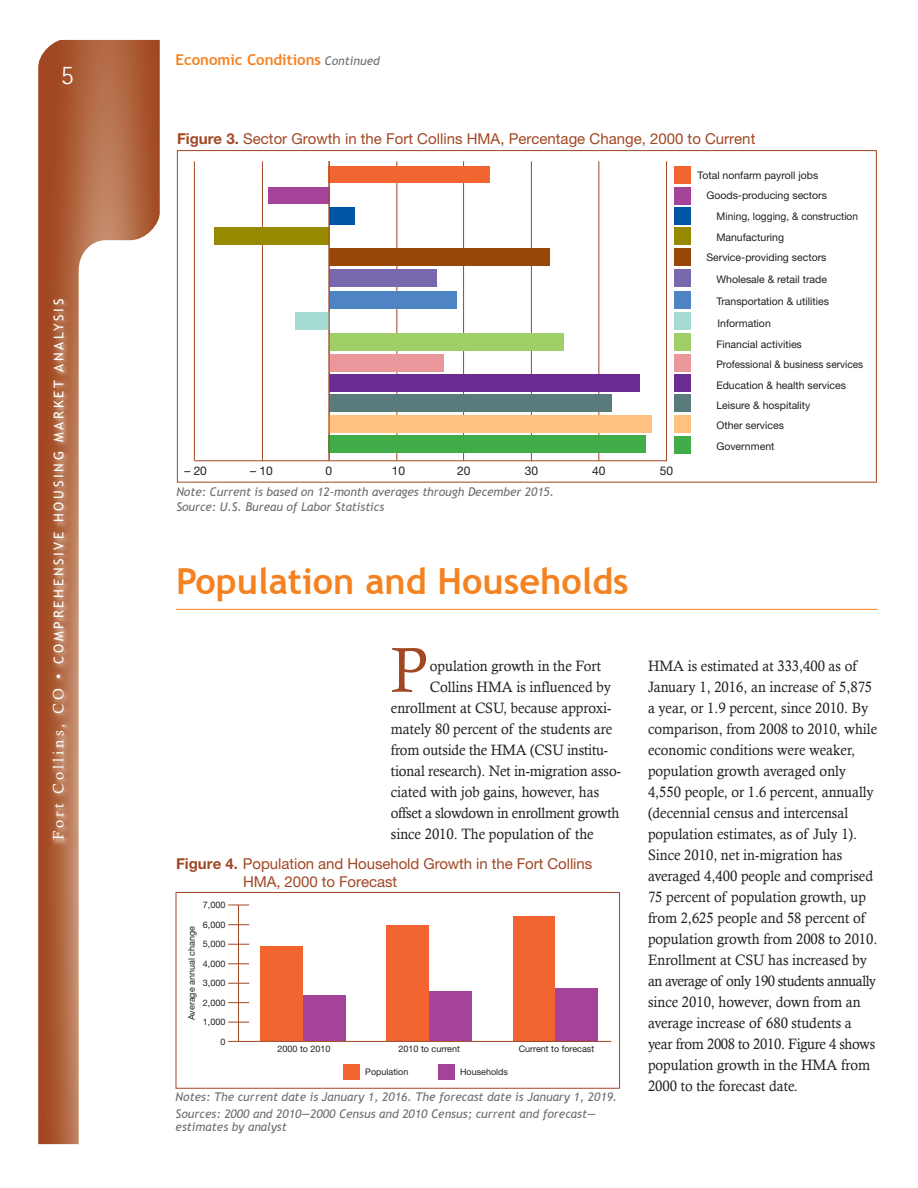
<style>
.page{position:relative;width:918px;height:1188px;background:#fff}
.page>*{position:absolute;margin:0;border:0;box-sizing:border-box;transform-origin:0 0}
.body_text{font:63.75px "Calisto";color:#a14723;scale:.95 1}
.level1{font:700 36px "Trebuchet MS";color:#f58220}
.t1{font:300 27px "Rotis Sans Serif";color:#fff}
.body_text-2{font:15px/21px "Calisto";color:#231f20;scale:.95 1}
.t2{font:15px/18px "Helvetica Neue";letter-spacing:-.005em;color:#a14723}
.body_text-3{font:15px "Calisto";letter-spacing:-.02em;color:#231f20;scale:.95 1}
.t3{font:700 15px "Trebuchet MS";color:#f58220}
.t4{font:13.5px "Trebuchet MS";letter-spacing:.2em;color:#fff}
.t5{font:italic 12px/13.5px "Trebuchet MS";color:#6d6e71}
.t6{font:12px "Helvetica Neue";color:#231f20}
.t7{font:10.5px/20.7px "Helvetica Neue";color:#231f20}
.t8{font:9px/19.5px "Helvetica Neue";color:#231f20;text-align:right}
.s1{font-family:"Calisto";font-size:15px}
.s2{font-weight:400;font-style:italic;font-size:12px;color:#6d6e71}
.s3{font-weight:700}
.s4{font-style:inherit}
</style>
<div class="page">
<svg style="left:38px;top:40px;width:122px;height:1104px;background:#af6440"></svg>
<svg style="left:79px;top:240px;width:106px;height:904px"></svg>
<svg style="left:38px;top:39px;width:30px;height:30px"></svg>
<svg style="left:130px;top:210px;width:36px;height:36px"></svg>
<img style="left:46px;top:290px;width:31px;height:560px">
<div style="left:674px;top:207px;width:17px;height:17px;background:#0054a4"></div>
<div style="left:674px;top:167px;width:17px;height:17px;background:#f26531"></div>
<div style="left:674px;top:187px;width:17px;height:17px;background:#a54399"></div>
<div style="left:674px;top:228px;width:17px;height:17px;background:#968900"></div>
<div style="left:674px;top:248px;width:17px;height:17px;background:#994708"></div>
<div style="left:674px;top:291px;width:17px;height:18px;background:#4f84c4"></div>
<div style="left:674px;top:270px;width:17px;height:17px;background:#7a68ae"></div>
<div style="left:674px;top:313px;width:17px;height:17px;background:#a6dbd4"></div>
<div style="left:674px;top:334px;width:17px;height:17px;background:#a0cf67"></div>
<div style="left:674px;top:354px;width:17px;height:18px;background:#e9979b"></div>
<div style="left:674px;top:375px;width:17px;height:17px;background:#6a2c91"></div>
<div style="left:674px;top:395px;width:17px;height:17px;background:#597b7c"></div>
<div style="left:674px;top:415px;width:17px;height:17px;background:#fdc280"></div>
<div style="left:674px;top:436px;width:17px;height:17px;background:#41ad49"></div>
<hr style="left:194px;top:161px;width:1px;height:300px;background:#a14723">
<hr style="left:194px;top:460px;width:473px;height:1px;background:#a14723">
<hr style="left:396px;top:161px;width:1px;height:300px;background:#a14723">
<hr style="left:598px;top:161px;width:1px;height:300px;background:#a14723">
<hr style="left:531px;top:161px;width:1px;height:300px;background:#a14723">
<hr style="left:262px;top:161px;width:1px;height:300px;background:#a14723">
<hr style="left:666px;top:161px;width:1px;height:300px;background:#a14723">
<hr style="left:463px;top:161px;width:1px;height:300px;background:#a14723">
<div style="left:268px;top:187px;width:61px;height:16px;background:#a54399"></div>
<div style="left:329px;top:166px;width:161px;height:17px;background:#f26531"></div>
<div style="left:214px;top:228px;width:115px;height:17px;background:#968900"></div>
<div style="left:329px;top:248px;width:221px;height:17px;background:#994708"></div>
<div style="left:329px;top:375px;width:310px;height:17px;background:#6a2c91"></div>
<div style="left:329px;top:354px;width:115px;height:18px;background:#e9979b"></div>
<div style="left:329px;top:395px;width:283px;height:17px;background:#597b7c"></div>
<div style="left:329px;top:270px;width:108px;height:17px;background:#7a68ae"></div>
<div style="left:329px;top:415px;width:323px;height:17px;background:#fdc280"></div>
<div style="left:329px;top:435px;width:317px;height:18px;background:#41ad49"></div>
<div style="left:329px;top:334px;width:235px;height:17px;background:#a0cf67"></div>
<div style="left:329px;top:207px;width:26px;height:17px;background:#0054a4"></div>
<div style="left:329px;top:292px;width:128px;height:17px;background:#4f84c4"></div>
<div style="left:295px;top:313px;width:34px;height:17px;background:#a6dbd4"></div>
<hr style="left:329px;top:161px;width:1px;height:299px;background:#a14723">
<hr style="left:176px;top:609px;width:702px;height:1px;background:#f58220">
<div style="left:343px;top:1064px;width:17px;height:15px;background:#f26531"></div>
<div style="left:438px;top:1064px;width:17px;height:15px;background:#a54399"></div>
<div style="left:176px;top:892px;width:444px;height:197px;border:1px solid #a14723"></div>
<div style="left:303px;top:996px;width:42px;height:45px;background:#a54399"></div>
<div style="left:261px;top:947px;width:42px;height:94px;background:#f26531"></div>
<div style="left:429px;top:991px;width:42px;height:50px;background:#a54399"></div>
<div style="left:387px;top:926px;width:42px;height:115px;background:#f26531"></div>
<div style="left:555px;top:988px;width:43px;height:53px;background:#a54399"></div>
<div style="left:514px;top:916px;width:41px;height:125px;background:#f26531"></div>
<hr style="left:228px;top:1041px;width:383px;height:1px;background:#a14723">
<hr style="left:238px;top:905px;width:1px;height:137px;background:#a14723">
<svg style="left:228px;top:905px;width:21px;height:1px"></svg>
<svg style="left:228px;top:924px;width:21px;height:1px"></svg>
<svg style="left:228px;top:944px;width:21px;height:1px"></svg>
<svg style="left:228px;top:963px;width:21px;height:1px"></svg>
<svg style="left:228px;top:983px;width:21px;height:1px"></svg>
<svg style="left:228px;top:1002px;width:21px;height:1px"></svg>
<svg style="left:228px;top:1022px;width:21px;height:1px"></svg>
<h3 class="t1" style="left:61px;top:60px;width:14px">5</h3>
<p class="t4" style="left:51px;top:840px;width:543px;rotate:-90deg"><span class="s1">Fort Collins, CO •</span> COMPREHENSIVE HOUSING MARKET ANALYSIS</p>
<p class="t3" style="left:176px;top:50px;width:206px">Economic Conditions <span class="s2">Continued</span></p>
<p class="t2" style="left:177px;top:130px;width:580px"><span class="s3">Figure 3.</span> Sector Growth in the Fort Collins HMA<span class="s4">,</span> Percentage Change, 2000 to Current</p>
<p class="t7" style="left:698px;top:165px;width:122px">Total nonfarm payroll jobs</p>
<p class="t7" style="left:706px;top:185px;width:122px">Goods-producing sectors</p>
<p class="t7" style="left:717px;top:205px;width:143px">Mining, logging, &amp; construction</p>
<p class="t7" style="left:716px;top:227px;width:69px">Manufacturing</p>
<p class="t7" style="left:706px;top:247px;width:121px">Service-providing sectors</p>
<p class="t7" style="left:716px;top:269px;width:112px">Wholesale &amp; retail trade</p>
<p class="t7" style="left:716px;top:291px;width:114px">Transportation &amp; utilities</p>
<p class="t7" style="left:716px;top:313px;width:148px">Information<br>Financial activities<br>Professional &amp; business services<br>Education &amp; health services</p>
<p class="t7" style="left:716px;top:394px;width:96px">Leisure &amp; hospitality</p>
<p class="t7" style="left:716px;top:415px;width:69px">Other services</p>
<p class="t6" style="left:184px;top:463px;width:24px">– 20</p>
<p class="t6" style="left:250px;top:463px;width:24px">– 10</p>
<p class="t6" style="left:326px;top:463px;width:8px">0</p>
<p class="t6" style="left:392px;top:463px;width:15px">10</p>
<p class="t6" style="left:457px;top:463px;width:15px">20</p>
<p class="t6" style="left:525px;top:463px;width:15px">30</p>
<p class="t6" style="left:592px;top:463px;width:15px">40</p>
<p class="t6" style="left:660px;top:463px;width:15px">50</p>
<p class="t5" style="left:176px;top:485px;width:379px">Note: Current is based on 12-month averages through December 2015.</p>
<p class="t5" style="left:176px;top:501px;width:209px">Source: U.S. Bureau of Labor Statistics</p>
<p class="level1" style="left:176px;top:558px;width:454px">Population and Households</p>
<p class="t7" style="left:716px;top:436px;width:60px">Government</p>
<p class="body_text" style="left:391px;top:633px;width:41px">P</p>
<p class="body_text-2" style="left:430px;top:655px;width:182px">opulation growth in the Fort</p>
<p class="body_text-2" style="left:430px;top:676px;width:192px">Collins HMA is influenced by</p>
<p class="body_text-2" style="left:391px;top:697px;width:234px">enrollment at CSU, because approxi-</p>
<p class="body_text-2" style="left:391px;top:718px;width:235px">mately 80 percent of the students are</p>
<p class="body_text-2" style="left:391px;top:739px;width:230px">from outside the HMA (CSU institu-</p>
<p class="body_text-2" style="left:391px;top:760px;width:244px">tional research). Net in-migration asso-</p>
<p class="body_text-2" style="left:391px;top:781px;width:221px">ciated with job gains, however, has</p>
<p class="body_text-3" style="left:391px;top:804px;width:242px">offset a slowdown in enrollment growth</p>
<p class="body_text-2" style="left:391px;top:823px;width:215px">since 2010. The population of the</p>
<p class="t2" style="left:243px;top:855px;width:351px;text-indent:-67px"><span class="s3">Figure 4.</span> Population and Household Growth in the Fort Collins<br>HMA, 2000 to Forecast</p>
<p class="t8" style="left:203px;top:895px;width:24px">7,000<br>6,000<br>5,000<br>4,000<br>3,000<br>2,000<br>1,000<br>0</p>
<p class="t8" style="left:182px;top:1020px;width:96px;rotate:-90deg">Average annual change</p>
<p class="t8" style="left:278px;top:1039px;width:55px">2000 to 2010</p>
<p class="t8" style="left:399px;top:1039px;width:63px">2010 to current</p>
<p class="t8" style="left:519px;top:1039px;width:77px">Current to forecast</p>
<p class="t8" style="left:365px;top:1062px;width:45px">Population</p>
<p class="t8" style="left:460px;top:1062px;width:50px">Households</p>
<p class="t5" style="left:176px;top:1090px;width:443px">Notes: The current date is January 1, 2016. The forecast date is January 1, 2019.</p>
<p class="t5" style="left:176px;top:1107px;width:422px">Sources: 2000 and 2010—2000 Census and 2010 Census; current and forecast— estimates by analyst</p>
<p class="body_text-2" style="left:648px;top:655px;width:243px">HMA is estimated at 333,400 as of January 1, 2016, an increase of 5,875 a year, or 1.9 percent, since 2010. By comparison, from 2008 to 2010, while economic conditions were weaker, population growth averaged only 4,550 people, or 1.6 percent, annually (decennial census and intercensal population estimates, as of July 1).<br>Since 2010, net in-migration has averaged 4,400 people and comprised 75 percent of population growth, up from 2,625 people and 58 percent of population growth from 2008 to 2010.<br>Enrollment at CSU has increased by an average of only 190 students annually since 2010, however, down from an average increase of 680 students a year from 2008 to 2010. Figure 4 shows population growth in the HMA from 2000 to the forecast date.</p>
</div>
